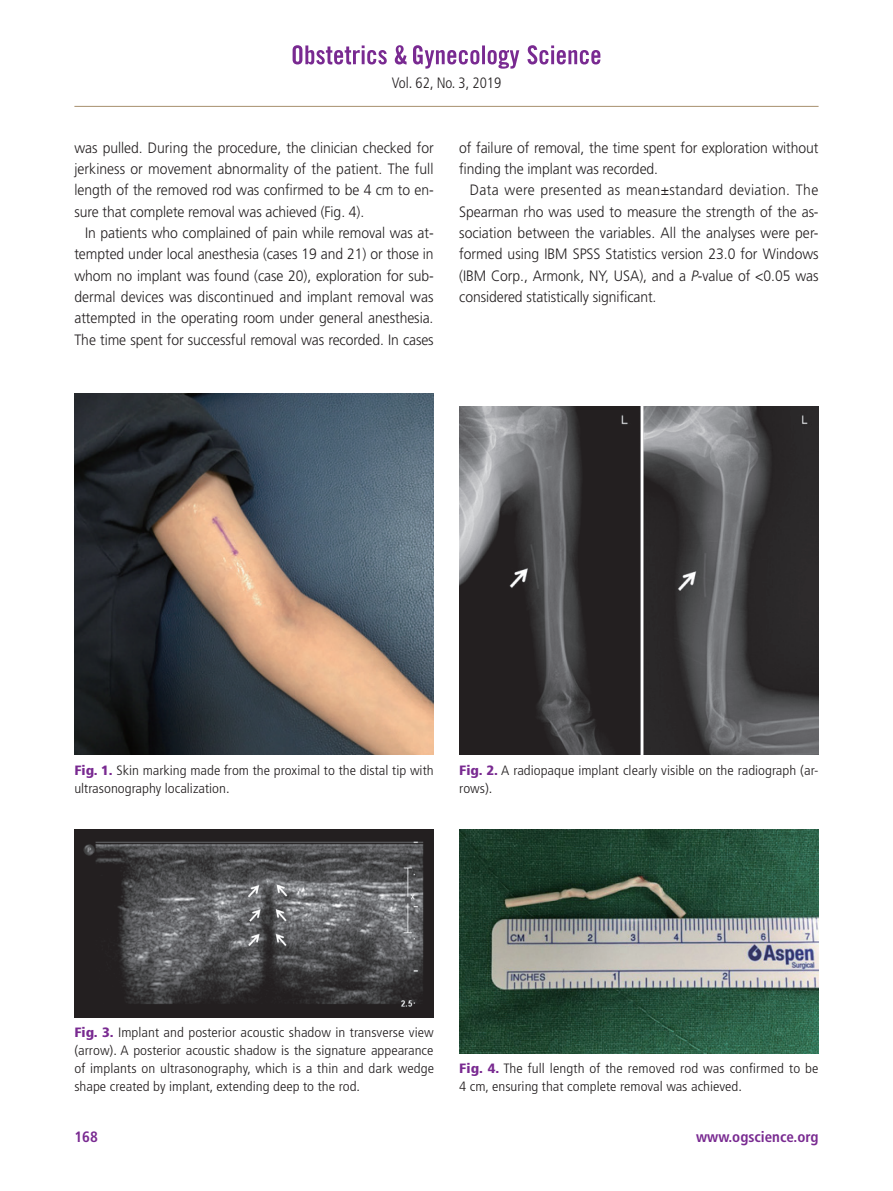
<style>
.page{position:relative;width:893px;height:1191px;background:#fff}
.page>*{position:absolute;margin:0;border:0;box-sizing:border-box;transform-origin:0 0}
.t1{font:300 15px/21.3px "Frutiger LT Std";letter-spacing:-.005em;color:#231f20;text-align:justify;scale:.93 1}
.t2{font:700 condensed 15px "Frutiger LT Std";color:#792a91}
.t3{font:300 condensed 15px "Frutiger LT Std";color:#231f20}
.t4{font:300 condensed 13.5px/18px "Frutiger LT Std";color:#231f20;scale:1.1 1}
.s1{font-style:italic}
.s2{font-weight:900;color:#792a91}
</style>
<div class="page">
<hr style="left:74px;top:106px;width:745px;height:1px;background:#ad9676">
<svg style="left:527px;top:45px;width:73px;height:19px"></svg>
<svg style="left:413px;top:45px;width:106px;height:24px"></svg>
<svg style="left:293px;top:45px;width:114px;height:19px"></svg>
<img style="left:74px;top:393px;width:360px;height:362px">
<img style="left:74px;top:830px;width:360px;height:187px">
<img style="left:459px;top:830px;width:360px;height:223px">
<img style="left:459px;top:406px;width:360px;height:349px">
<hr style="left:641px;top:406px;width:2px;height:349px;background:#fff">
<p class="t3" style="left:392px;top:74px;width:111px">Vol. 62, No. 3, 2019</p>
<p class="t1" style="left:74px;top:137px;width:388px">was pulled. During the procedure, the clinician checked for jerkiness or movement abnormality of the patient. The full length of the removed rod was confirmed to be 4 cm to en&shy;sure that complete removal was achieved (Fig. 4).</p>
<p class="t1" style="left:74px;top:222px;width:388px;text-indent:11px">In patients who complained of pain while removal was at&shy;tempted under local anesthesia (cases 19 and 21) or those in whom no implant was found (case 20), exploration for sub&shy;dermal devices was discontinued and implant removal was attempted in the operating room under general anesthesia.<br>The time spent for successful removal was recorded. In cases</p>
<p class="t1" style="left:459px;top:137px;width:388px">of failure of removal, the time spent for exploration without finding the implant was recorded.</p>
<p class="t1" style="left:459px;top:180px;width:388px;text-indent:11px">Data were presented as mean±standard deviation. The Spearman rho was used to measure the strength of the as&shy;sociation between the variables. All the analyses were per&shy;formed using IBM SPSS Statistics version 23.0 for Windows (IBM Corp., Armonk, NY, USA), and a <span class="s1">P</span>-value of &lt;0.05 was considered statistically significant.</p>
<p class="t4" style="left:74px;top:761px;width:328px"><span class="s2">Fig. 1.</span> Skin marking made from the proximal to the distal tip with ultrasonography localization.</p>
<p class="t4" style="left:459px;top:761px;width:328px"><span class="s2">Fig. 2.</span> A radiopaque implant clearly visible on the radiograph (ar&shy;rows).</p>
<p class="t4" style="left:74px;top:1023px;width:328px;text-align:justify"><span class="s2">Fig. 3.</span> Implant and posterior acoustic shadow in transverse view (arrow). A posterior acoustic shadow is the signature appearance of implants on ultrasonography, which is a thin and dark wedge shape created by implant, extending deep to the rod.</p>
<p class="t4" style="left:459px;top:1059px;width:328px"><span class="s2">Fig. 4.</span> The full length of the removed rod was confirmed to be<br>4 cm, ensuring that complete removal was achieved.</p>
<p class="t2" style="left:74px;top:1128px;width:25px">168</p>
<p class="t2" style="left:696px;top:1128px;width:124px">www.ogscience.org</p>
</div>
